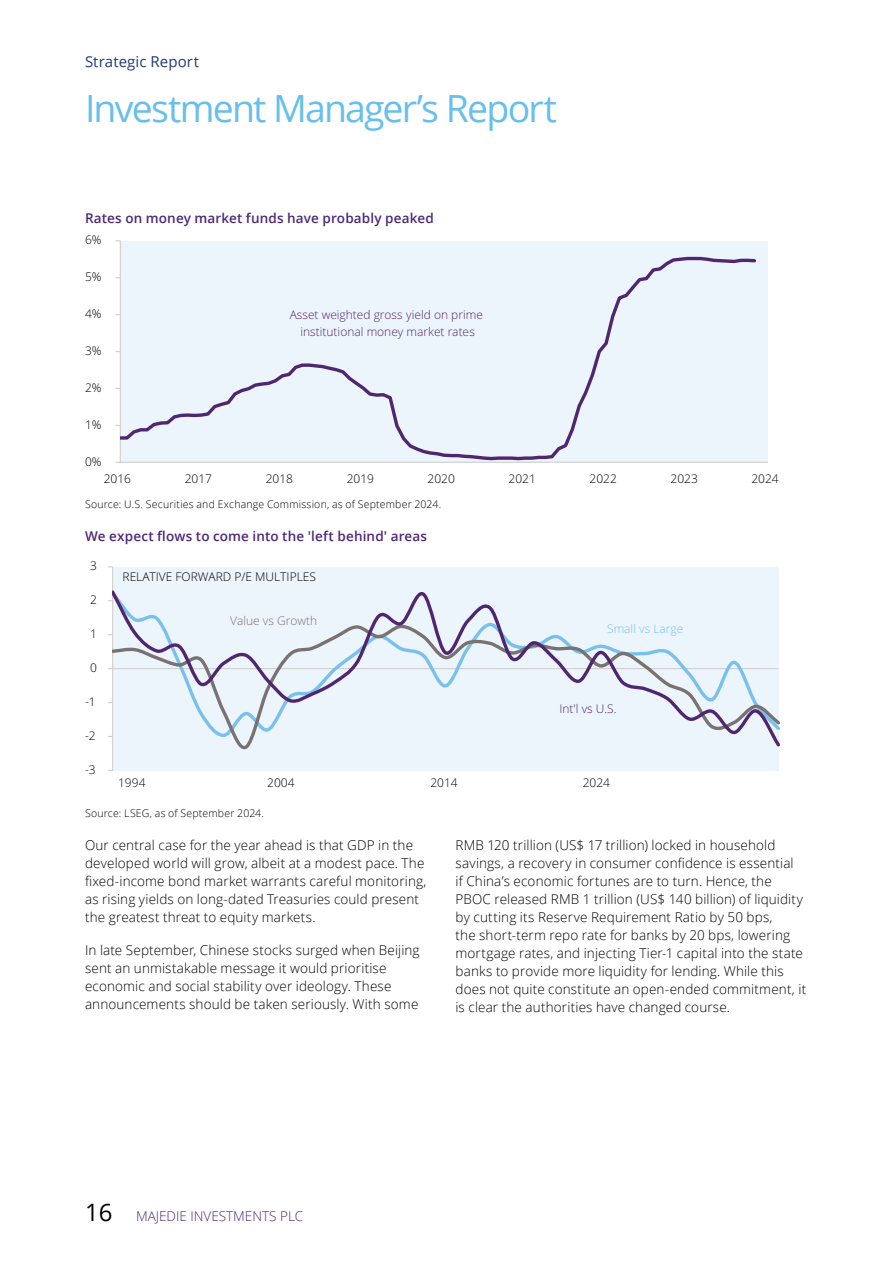
<style>
.page{position:relative;width:893px;height:1263px;background:#fff}
.page>*{position:absolute;margin:0;border:0;box-sizing:border-box;transform-origin:0 0}
.Part_Heading{font:37.5px "Open Sans";letter-spacing:-.05em;color:#68bfec}
.Main_Text{font:15px "Open Sans";letter-spacing:.005em;color:#1f3b78}
.Main_Text-2{font:300 13.5px/18px "Open Sans";letter-spacing:.01em;color:#000}
.Notes_Head_1{font:600 13.5px "Open Sans";letter-spacing:.01em;color:#4f2777}
.t1{font:300 13.5px "Open Sans";color:#4f2777}
.t2{font:300 12px "Open Sans";color:#000}
.t3{font:300 12px/16.6px "Open Sans";color:#512670;text-align:center}
.t4{font:300 12px "Open Sans";color:#787371}
.t5{font:300 12px "Open Sans";color:#79c1ec}
.Footnote{font:300 10.5px "Open Sans";letter-spacing:.02em;color:#000}
.s1{font-weight:400;font-size:24px;color:#000}
</style>
<div class="page">
<div style="left:120px;top:241px;width:648px;height:221px;background:#ecf4fc"></div>
<hr style="left:120px;top:241px;width:1px;height:221px;background:#d0d0d0">
<hr style="left:120px;top:462px;width:648px;height:1px;background:#d0d0d0">
<svg style="left:120px;top:256px;width:638px;height:206px"></svg>
<div style="left:113px;top:567px;width:665px;height:203px;background:#ecf4fc"></div>
<hr style="left:112px;top:567px;width:1px;height:203px;background:#d0d0d0">
<svg style="left:113px;top:587px;width:667px;height:162px"></svg>
<p class="Main_Text" style="left:85px;top:51px;width:115px">Strategic Report</p>
<p class="Part_Heading" style="left:85px;top:83px;width:473px">Investment Manager’s Report</p>
<p class="Notes_Head_1" style="left:85px;top:209px;width:350px">Rates on money market funds have probably peaked</p>
<p class="t2" style="left:85px;top:232px;width:18px">6%</p>
<p class="t2" style="left:85px;top:269px;width:18px">5%</p>
<p class="t2" style="left:85px;top:306px;width:18px">4%</p>
<p class="t2" style="left:85px;top:343px;width:18px">3%</p>
<p class="t2" style="left:85px;top:379px;width:18px">2%</p>
<p class="t2" style="left:85px;top:416px;width:18px">1%</p>
<p class="t2" style="left:85px;top:453px;width:18px">0%</p>
<p class="t3" style="left:290px;top:306px;width:195px">Asset weighted gross yield on prime institutional money market rates</p>
<p class="t2" style="left:104px;top:471px;width:29px">2016</p>
<p class="t2" style="left:185px;top:471px;width:29px">2017</p>
<p class="t2" style="left:266px;top:471px;width:29px">2018</p>
<p class="t2" style="left:347px;top:471px;width:29px">2019</p>
<p class="t2" style="left:428px;top:471px;width:29px">2020</p>
<p class="t2" style="left:509px;top:471px;width:29px">2021</p>
<p class="t2" style="left:590px;top:471px;width:29px">2022</p>
<p class="t2" style="left:670px;top:471px;width:29px">2023</p>
<p class="t2" style="left:751px;top:471px;width:29px">2024</p>
<p class="Footnote" style="left:85px;top:497px;width:358px">Source: U.S. Securities and Exchange Commission, as of September 2024.</p>
<p class="Notes_Head_1" style="left:85px;top:527px;width:344px">We expect flows to come into the 'left behind' areas</p>
<p class="t2" style="left:90px;top:557px;width:8px">3</p>
<p class="t2" style="left:90px;top:591px;width:8px">2</p>
<p class="t2" style="left:90px;top:625px;width:8px">1</p>
<p class="t2" style="left:90px;top:659px;width:8px">0</p>
<p class="t2" style="left:85px;top:693px;width:12px">-1</p>
<p class="t2" style="left:85px;top:727px;width:12px">-2</p>
<p class="t2" style="left:85px;top:761px;width:12px">-3</p>
<p class="t2" style="left:123px;top:569px;width:195px">RELATIVE FORWARD P/E MULTIPLES</p>
<p class="t4" style="left:230px;top:613px;width:89px">Value vs Growth</p>
<p class="t5" style="left:607px;top:620px;width:78px">Small vs Large</p>
<p class="t3" style="left:559px;top:700px;width:59px">Int'l vs U.S.</p>
<p class="t2" style="left:118px;top:774px;width:29px">1994</p>
<p class="t2" style="left:267px;top:774px;width:29px">2004</p>
<p class="t2" style="left:430px;top:774px;width:29px">2014</p>
<p class="t2" style="left:583px;top:774px;width:29px">2024</p>
<p class="Footnote" style="left:85px;top:806px;width:180px">Source: LSEG, as of September 2024.</p>
<p class="Main_Text-2" style="left:85px;top:835px;width:343px">Our central case for the year ahead is that GDP in the developed world will grow, albeit at a modest pace. The fixed-income bond market warrants careful monitoring, as rising yields on long-dated Treasuries could present the greatest threat to equity markets.</p>
<p class="Main_Text-2" style="left:85px;top:940px;width:336px">In late September, Chinese stocks surged when Beijing sent an unmistakable message it would prioritise economic and social stability over ideology. These announcements should be taken seriously. With some</p>
<p class="Main_Text-2" style="left:455px;top:835px;width:352px">RMB 120 trillion (US$ 17 trillion) locked in household savings, a recovery in consumer confidence is essential<br>if China’s economic fortunes are to turn. Hence, the PBOC released RMB 1 trillion (US$ 140 billion) of liquidity by cutting its Reserve Requirement Ratio by 50 bps,<br>the short-term repo rate for banks by 20 bps, lowering mortgage rates, and injecting Tier-1 capital into the state banks to provide more liquidity for lending. While this does not quite constitute an open-ended commitment, it is clear the authorities have changed course.</p>
<p class="t1" style="left:85px;top:1206px;width:220px"><span class="s1">16</span> MAJEDIE INVESTMENTS PLC</p>
</div>
